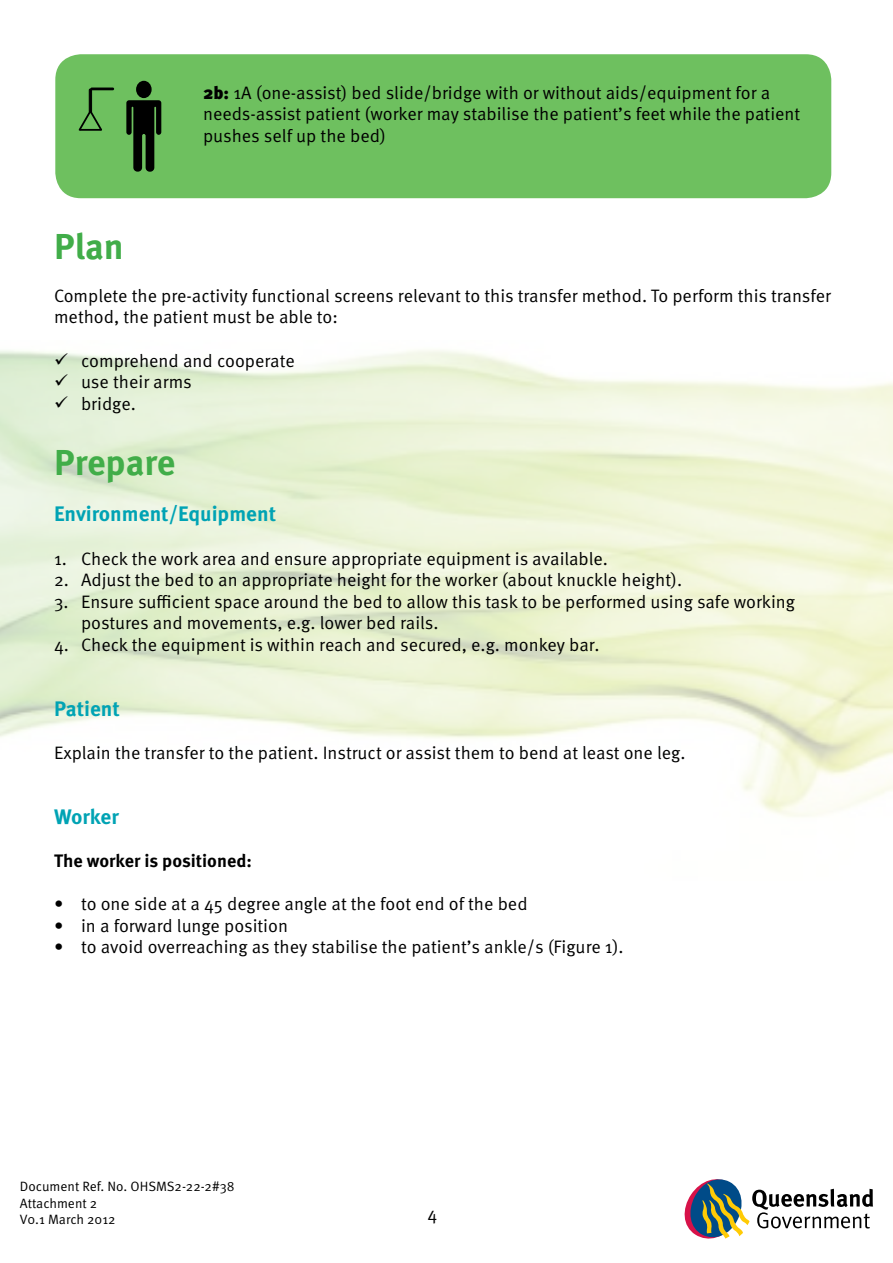
<style>
.page{position:relative;width:893px;height:1263px;background:#fff}
.page>*{position:absolute;margin:0;border:0;box-sizing:border-box;transform-origin:0 0}
.t1{font:700 36px "Meta Pro";letter-spacing:-.005em;color:#41ad49}
.t2{font:700 21px "Meta Pro";color:#00a3b4}
.t3{font:18px/21.6px "Meta Pro";color:#000}
.t4{font:700 18px "Meta Pro";color:#000}
.t5{font:13.5px/16.2px "Meta Pro";color:#000}
.s1{font-weight:900}
</style>
<div class="page">
<svg style="left:684px;top:1179px;width:189px;height:60px"></svg>
<div style="left:55px;top:54px;width:776px;height:144px;background:#6ec05f;border-radius:26px"></div>
<svg style="left:126px;top:81px;width:35px;height:91px"></svg>
<svg style="left:78px;top:108px;width:24px;height:23px"></svg>
<div style="left:89px;top:89px;width:3px;height:24px;border:1px solid #000"></div>
<hr style="left:90px;top:88px;width:24px;height:2px;background:#000">
<svg style="left:55px;top:353px;width:13px;height:11px"></svg>
<svg style="left:55px;top:374px;width:13px;height:12px"></svg>
<svg style="left:55px;top:396px;width:13px;height:12px"></svg>
<p class="t3" style="left:203px;top:82px;width:599px"><span class="s1">2b:</span> 1A (one-assist) bed slide/bridge with or without aids/equipment for a needs-assist patient (worker may stabilise the patient’s feet while the patient pushes self up the bed)</p>
<h1 class="t1" style="left:54px;top:223px;width:71px">Plan</h1>
<p class="t3" style="left:54px;top:285px;width:779px">Complete the pre-activity functional screens relevant to this transfer method. To perform this transfer method, the patient must be able to:</p>
<p class="t3" style="left:81px;top:350px;width:215px">comprehend and cooperate use their arms<br>bridge.</p>
<h1 class="t1" style="left:54px;top:439px;width:123px">Prepare</h1>
<p class="t2" style="left:54px;top:501px;width:224px">Environment/Equipment</p>
<p class="t3" style="left:54px;top:548px;width:555px">1. Check the work area and ensure appropriate equipment is available.</p>
<p class="t3" style="left:54px;top:570px;width:630px">2. Adjust the bed to an appropriate height for the worker (about knuckle height).</p>
<p class="t3" style="left:81px;top:591px;width:716px;text-indent:-27px">3. Ensure sufficient space around the bed to allow this task to be performed using safe working postures and movements, e.g. lower bed rails.</p>
<p class="t3" style="left:54px;top:634px;width:547px">4. Check the equipment is within reach and secured, e.g. monkey bar.</p>
<p class="t2" style="left:54px;top:695px;width:67px">Patient</p>
<p class="t3" style="left:54px;top:742px;width:633px">Explain the transfer to the patient. Instruct or assist them to bend at least one leg.</p>
<p class="t2" style="left:54px;top:803px;width:66px">Worker</p>
<p class="t4" style="left:54px;top:849px;width:199px">The worker is positioned:</p>
<p class="t3" style="left:54px;top:894px;width:475px">• to one side at a 45 degree angle at the foot end of the bed</p>
<p class="t3" style="left:54px;top:915px;width:236px">• in a forward lunge position</p>
<p class="t3" style="left:54px;top:937px;width:571px">• to avoid overreaching as they stabilise the patient’s ankle/s (Figure 1).</p>
<p class="t5" style="left:20px;top:1179px;width:216px">Document Ref. No. OHSMS2-22-2#38<br>Attachment 2<br>V0.1 March 2012</p>
<p class="t3" style="left:427px;top:1204px;width:11px">4</p>
</div>
